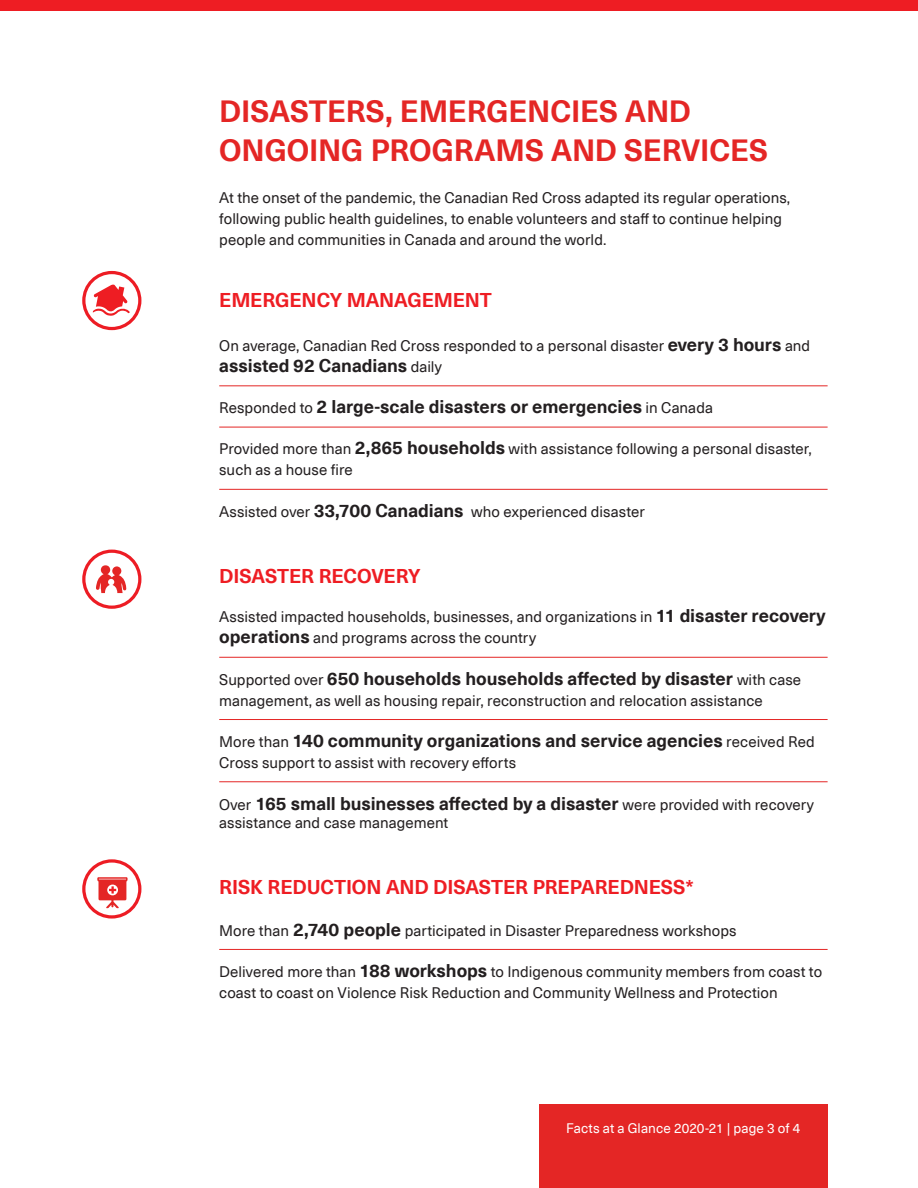
<style>
.page{position:relative;width:918px;height:1188px;background:#fff}
.page>*{position:absolute;margin:0;border:0;box-sizing:border-box;transform-origin:0 0}
.RED_HEADING_sasa{font:700 30px/39px "Neue Haas Unica Pro";letter-spacing:-.005em;color:#e42625}
.List_Paragraph_NO_re{font:700 19.5px "Neue Haas Unica Pro";letter-spacing:-.01em;color:#ee1d23}
.RED_HEADING_sasa-2{font:700 19.5px "Neue Haas Unica Pro";letter-spacing:-.01em;color:#ee1d23}
.List_Paragraph_red_l{font:700 19.5px "Neue Haas Unica Pro";letter-spacing:-.01em;color:#ee1d23}
.List_Paragraph_red_l-2{font:700 18px "Neue Haas Unica Pro";letter-spacing:-.005em;color:#231f20}
.List_Paragraph_red_l-3{font:15px/21px "Neue Haas Unica Pro";letter-spacing:.005em;color:#231f20}
.List_Paragraph_NO_re-2{font:15px/21px "Neue Haas Unica Pro";letter-spacing:.005em;color:#231f20}
.NO_underline_section{font:13.5px "Neue Haas Unica Pro";letter-spacing:.005em;color:#fff}
.s1{font-weight:700;font-size:18px}
.s2{font-weight:400;font-size:15px}
</style>
<div class="page">
<svg style="left:84px;top:551px;width:56px;height:56px"></svg>
<div style="left:82px;top:550px;width:59px;height:59px;border:3px solid #ed1c24;border-radius:50%"></div>
<svg style="left:96px;top:565px;width:31px;height:28px"></svg>
<svg style="left:84px;top:273px;width:56px;height:56px"></svg>
<div style="left:82px;top:271px;width:59px;height:59px;border:3px solid #ed1c24;border-radius:50%"></div>
<svg style="left:93px;top:284px;width:37px;height:32px"></svg>
<svg style="left:84px;top:861px;width:56px;height:56px"></svg>
<div style="left:82px;top:859px;width:59px;height:60px;border:3px solid #ed1c24;border-radius:50%"></div>
<svg style="left:97px;top:877px;width:31px;height:31px"></svg>
<hr style="left:219px;top:385px;width:609px;height:1px;background:#e42625">
<hr style="left:219px;top:427px;width:609px;height:1px;background:#e42625">
<hr style="left:219px;top:489px;width:609px;height:1px;background:#e42625">
<hr style="left:219px;top:657px;width:609px;height:1px;background:#e42625">
<hr style="left:219px;top:719px;width:609px;height:1px;background:#e42625">
<hr style="left:219px;top:781px;width:609px;height:1px;background:#e42625">
<hr style="left:219px;top:949px;width:609px;height:1px;background:#e42625">
<div style="left:0;top:0;width:918px;height:11px;background:#ee1d23"></div>
<div style="left:539px;top:1105px;width:289px;height:83px;background:#e42625"></div>
<p class="RED_HEADING_sasa" style="left:219px;top:92px;width:550px">DISASTERS, EMERGENCIES AND<br>ONGOING PROGRAMS AND SERVICES</p>
<p class="List_Paragraph_NO_re-2" style="left:219px;top:187px;width:573px">At the onset of the pandemic, the Canadian Red Cross adapted its regular operations, following public health guidelines, to enable volunteers and staff to continue helping people and communities in Canada and around the world.</p>
<p class="RED_HEADING_sasa-2" style="left:219px;top:289px;width:274px">EMERGENCY MANAGEMENT</p>
<p class="List_Paragraph_red_l-3" style="left:219px;top:335px;width:593px">On average, Canadian Red Cross responded to a personal disaster <span class="s1">every 3 hours</span> and</p>
<p class="List_Paragraph_red_l-2" style="left:219px;top:355px;width:224px">assisted 92 Canadians <span class="s2">daily</span></p>
<p class="List_Paragraph_red_l-2" style="left:219px;top:396px;width:495px"><span class="s2">Responded to</span> 2 large-scale disasters or emergencies <span class="s2">in Canada</span></p>
<p class="List_Paragraph_red_l-3" style="left:219px;top:439px;width:594px">Provided more than <span class="s1">2,865 households</span> with assistance following a personal disaster, such as a house fire</p>
<p class="List_Paragraph_NO_re-2" style="left:219px;top:501px;width:427px">Assisted over <span class="s1">33,700 Canadians</span> who experienced disaster</p>
<p class="List_Paragraph_red_l" style="left:219px;top:565px;width:203px">DISASTER RECOVERY</p>
<p class="List_Paragraph_red_l-3" style="left:219px;top:607px;width:608px">Assisted impacted households, businesses, and organizations in <span class="s1">11 disaster recovery operations</span> and programs across the country</p>
<p class="List_Paragraph_red_l-2" style="left:219px;top:667px;width:583px"><span class="s2">Supported over</span> 650 households households affected by disaster <span class="s2">with case</span></p>
<p class="List_Paragraph_red_l-3" style="left:219px;top:690px;width:545px">management, as well as housing repair, reconstruction and relocation assistance</p>
<p class="List_Paragraph_red_l-2" style="left:219px;top:730px;width:597px"><span class="s2">More than</span> 140 community organizations and service agencies <span class="s2">received Red</span></p>
<p class="List_Paragraph_red_l-3" style="left:219px;top:752px;width:298px">Cross support to assist with recovery efforts</p>
<p class="List_Paragraph_red_l-2" style="left:219px;top:792px;width:596px"><span class="s2">Over</span> 165 small businesses affected by a disaster <span class="s2">were provided with recovery</span></p>
<p class="List_Paragraph_NO_re-2" style="left:219px;top:812px;width:231px">assistance and case management</p>
<p class="List_Paragraph_NO_re" style="left:219px;top:875px;width:476px">RISK REDUCTION AND DISASTER PREPAREDNESS*</p>
<p class="List_Paragraph_red_l-3" style="left:219px;top:920px;width:519px">More than <span class="s1">2,740 people</span> participated in Disaster Preparedness workshops</p>
<p class="List_Paragraph_NO_re-2" style="left:219px;top:961px;width:604px">Delivered more than <span class="s1">188 workshops</span> to Indigenous community members from coast to coast to coast on Violence Risk Reduction and Community Wellness and Protection</p>
<p class="NO_underline_section" style="left:566px;top:1120px;width:236px">Facts at a Glance 2020-21 | page 3 of 4</p>
</div>
